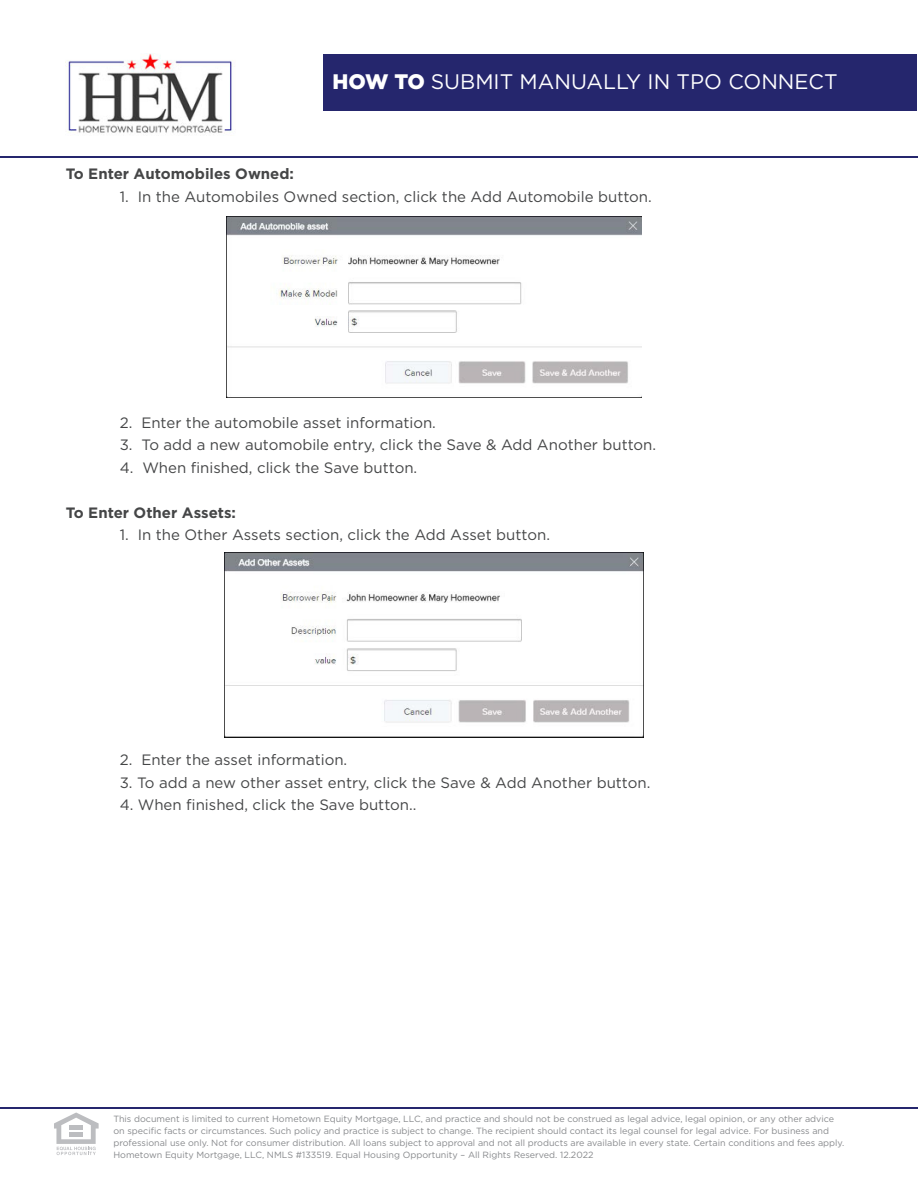
<style>
.page{position:relative;width:918px;height:1188px;background:#fff}
.page>*{position:absolute;margin:0;border:0;box-sizing:border-box;transform-origin:0 0}
.t1{font:21px "Gotham";color:#fff}
.t2{font:15px "Gotham";color:#454647}
.t3{font:700 15px "Gotham";color:#454647}
.t4{font:9px/12px "Gotham";color:#87898c}
.s1{font-weight:900}
</style>
<div class="page">
<div style="left:323px;top:55px;width:594px;height:56px;background:#25266d"></div>
<svg style="left:54px;top:1113px;width:45px;height:42px"></svg>
<div style="left:69px;top:1125px;width:14px;height:5px;background:#bcbdc0"></div>
<div style="left:69px;top:1132px;width:14px;height:5px;background:#bcbdc0"></div>
<hr style="left:0;top:1107px;width:918px;height:2px;background:#25266d">
<hr style="left:0;top:156px;width:918px;height:1px;background:#25266d">
<img style="left:227px;top:216px;width:414px;height:181px">
<img style="left:224px;top:553px;width:420px;height:185px">
<img style="left:66px;top:54px;width:167px;height:79px">
<p class="t1" style="left:332px;top:68px;width:507px"><span class="s1">HOW TO</span> SUBMIT MANUALLY IN TPO CONNECT</p>
<p class="t3" style="left:66px;top:164px;width:230px">To Enter Automobiles Owned:</p>
<p class="t2" style="left:120px;top:187px;width:534px">1. In the Automobiles Owned section, click the Add Automobile button.</p>
<p class="t2" style="left:120px;top:413px;width:318px">2. Enter the automobile asset information.</p>
<p class="t2" style="left:120px;top:435px;width:538px">3. To add a new automobile entry, click the Save &amp; Add Another button.</p>
<p class="t2" style="left:120px;top:458px;width:299px">4. When finished, click the Save button.</p>
<p class="t3" style="left:66px;top:503px;width:172px">To Enter Other Assets:</p>
<p class="t2" style="left:120px;top:525px;width:432px">1. In the Other Assets section, click the Add Asset button.</p>
<p class="t2" style="left:120px;top:750px;width:229px">2. Enter the asset information.</p>
<p class="t2" style="left:120px;top:773px;width:532px">3. To add a new other asset entry, click the Save &amp; Add Another button.</p>
<p class="t2" style="left:120px;top:795px;width:298px">4. When finished, click the Save button..</p>
<p class="t4" style="left:113px;top:1113px;width:732px">This document is limited to current Hometown Equity Mortgage, LLC, and practice and should not be construed as legal advice, legal opinion, or any other advice on specific facts or circumstances. Such policy and practice is subject to change. The recipient should contact its legal counsel for legal advice. For business and professional use only. Not for consumer distribution. All loans subject to approval and not all products are available in every state. Certain conditions and fees apply.<br>Hometown Equity Mortgage, LLC, NMLS #133519. Equal Housing Opportunity – All Rights Reserved. 12.2022</p>
</div>
